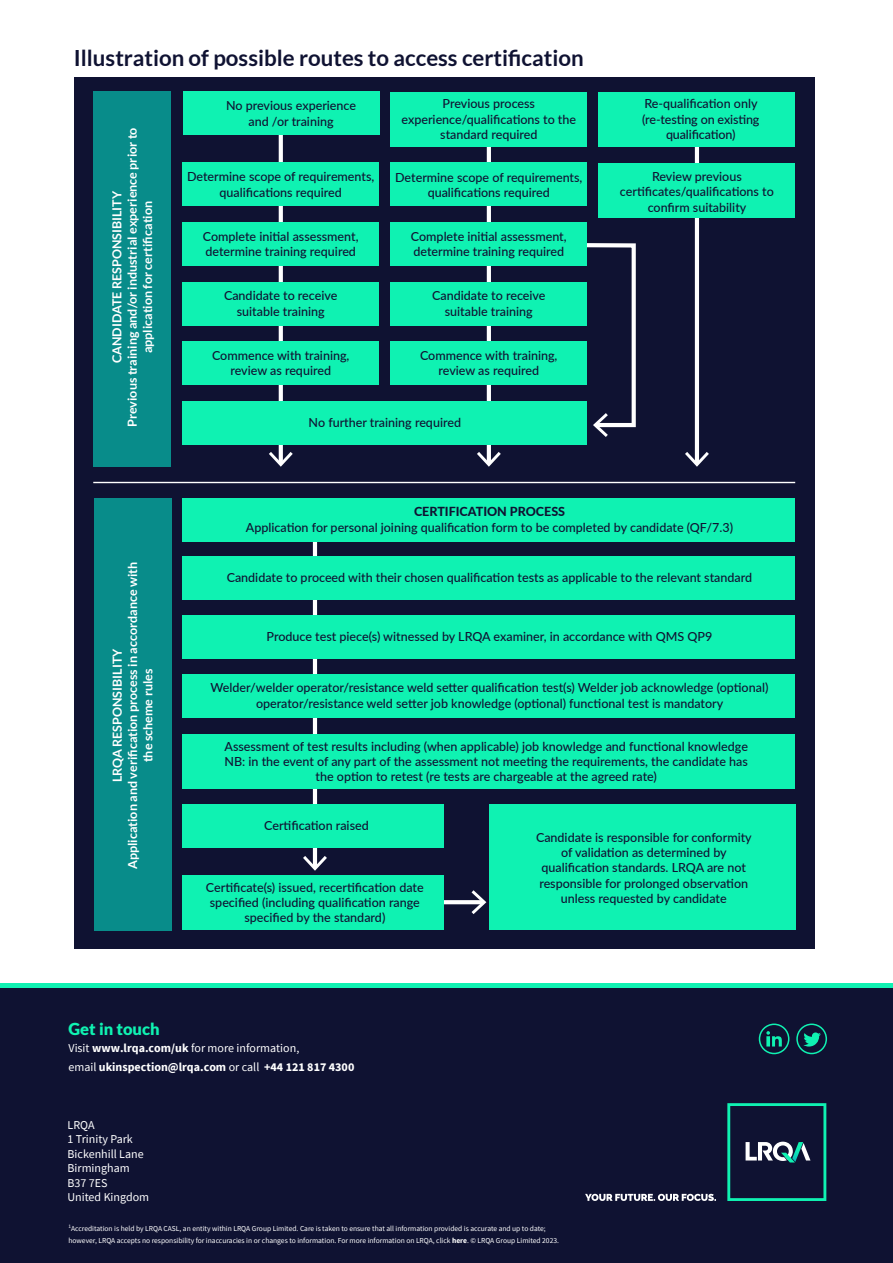
<style>
.page{position:relative;width:893px;height:1263px;background:#fff}
.page>*{position:absolute;margin:0;border:0;box-sizing:border-box;transform-origin:0 0}
.t1{font:700 22.2px "Lato";color:#0f1232}
.t2{font:900 16.5px "Lato";color:#0ff2b2}
.t3{font:500 12.45px/15.3px "Lato";color:#0f1232;text-align:center}
.t4{font:700 12.45px/15.3px "Lato";color:#fff;text-align:center}
.t5{font:700 12px/19.8px "Source Sans Pro";color:#fff}
.t6{font:12px/14.4px "Source Sans Pro";color:#fff}
.t7{font:7.5px/12px "Source Sans Pro";color:#fff}
.s1{font-weight:800}
.s2{font-weight:400}
.s3{font-weight:700}
</style>
<div class="page">
<div style="left:0;top:988px;width:893px;height:275px;background:#0f1232"></div>
<div style="left:0;top:983px;width:893px;height:5px;background:#0ff2b2"></div>
<svg style="left:585px;top:1194px;width:131px;height:7px"></svg>
<svg style="left:727px;top:1103px;width:99px;height:98px"></svg>
<svg style="left:796px;top:1023px;width:31px;height:31px"></svg>
<svg style="left:759px;top:1023px;width:30px;height:31px"></svg>
<div style="left:74px;top:78px;width:741px;height:871px;background:#0f1232"></div>
<hr style="left:313px;top:515px;width:4px;height:352px;background:#fff">
<svg style="left:303px;top:856px;width:24px;height:15px"></svg>
<svg style="left:444px;top:900px;width:28px;height:4px"></svg>
<svg style="left:472px;top:890px;width:14px;height:24px"></svg>
<svg style="left:575px;top:243px;width:61px;height:194px"></svg>
<hr style="left:695px;top:111px;width:4px;height:353px;background:#fff">
<svg style="left:685px;top:452px;width:24px;height:15px"></svg>
<hr style="left:487px;top:111px;width:4px;height:353px;background:#fff">
<svg style="left:477px;top:452px;width:24px;height:15px"></svg>
<svg style="left:279px;top:135px;width:4px;height:317px"></svg>
<svg style="left:269px;top:452px;width:24px;height:15px"></svg>
<div style="left:93px;top:92px;width:78px;height:375px;background:#088c8a"></div>
<div style="left:183px;top:92px;width:196px;height:43px;background:#0ff2b2"></div>
<div style="left:391px;top:92px;width:196px;height:55px;background:#0ff2b2"></div>
<div style="left:599px;top:92px;width:196px;height:55px;background:#0ff2b2"></div>
<div style="left:183px;top:163px;width:196px;height:43px;background:#0ff2b2"></div>
<div style="left:391px;top:163px;width:196px;height:43px;background:#0ff2b2"></div>
<div style="left:599px;top:163px;width:196px;height:55px;background:#0ff2b2"></div>
<div style="left:183px;top:222px;width:196px;height:44px;background:#0ff2b2"></div>
<div style="left:391px;top:222px;width:196px;height:44px;background:#0ff2b2"></div>
<div style="left:183px;top:282px;width:196px;height:43px;background:#0ff2b2"></div>
<div style="left:391px;top:282px;width:196px;height:43px;background:#0ff2b2"></div>
<div style="left:183px;top:342px;width:196px;height:43px;background:#0ff2b2"></div>
<div style="left:391px;top:342px;width:196px;height:43px;background:#0ff2b2"></div>
<div style="left:183px;top:401px;width:404px;height:44px;background:#0ff2b2"></div>
<hr style="left:93px;top:482px;width:702px;height:1px;background:#fff">
<div style="left:94px;top:498px;width:77px;height:432px;background:#088c8a"></div>
<div style="left:183px;top:498px;width:612px;height:44px;background:#0ff2b2"></div>
<div style="left:183px;top:556px;width:612px;height:43px;background:#0ff2b2"></div>
<div style="left:183px;top:615px;width:612px;height:44px;background:#0ff2b2"></div>
<div style="left:183px;top:674px;width:612px;height:44px;background:#0ff2b2"></div>
<div style="left:183px;top:734px;width:612px;height:55px;background:#0ff2b2"></div>
<div style="left:183px;top:804px;width:261px;height:44px;background:#0ff2b2"></div>
<div style="left:183px;top:875px;width:261px;height:55px;background:#0ff2b2"></div>
<div style="left:489px;top:804px;width:306px;height:126px;background:#0ff2b2"></div>
<p class="t1" style="left:74px;top:45px;width:511px">Illustration of possible routes to access certification</p>
<p class="t4" style="left:109px;top:427px;width:301px;rotate:-90deg">CANDIDATE RESPONSIBILITY<br>Previous training and/or industrial experience prior to application for certification</p>
<p class="t4" style="left:110px;top:869px;width:309px;rotate:-90deg">LRQA RESPONSIBILITY<br>Application and verification process in accordance with the scheme rules</p>
<p class="t3" style="left:226px;top:98px;width:132px">No previous experience and /or training</p>
<p class="t3" style="left:402px;top:96px;width:176px">Previous process experience/qualifications to the standard required</p>
<p class="t3" style="left:642px;top:96px;width:119px">Re-qualification only (re-testing on existing qualification)</p>
<p class="t3" style="left:187px;top:168px;width:189px">Determine scope of requirements, qualifications required</p>
<p class="t3" style="left:395px;top:169px;width:189px">Determine scope of requirements, qualifications required</p>
<p class="t3" style="left:620px;top:168px;width:155px">Review previous certificates/qualifications to confirm suitability</p>
<p class="t3" style="left:203px;top:228px;width:157px;text-align:left">Complete initial assessment, determine training required</p>
<p class="t3" style="left:411px;top:228px;width:157px;text-align:left">Complete initial assessment, determine training required</p>
<p class="t3" style="left:224px;top:287px;width:115px">Candidate to receive suitable training</p>
<p class="t3" style="left:432px;top:287px;width:115px">Candidate to receive suitable training</p>
<p class="t3" style="left:212px;top:347px;width:139px">Commence with training, review as required</p>
<p class="t3" style="left:420px;top:347px;width:139px">Commence with training, review as required</p>
<p class="t3" style="left:309px;top:414px;width:154px">No further training required</p>
<p class="t3" style="left:246px;top:504px;width:489px"><span class="s1">CERTIFICATION PROCESS<br></span>Application for personal joining qualification form to be completed by candidate (QF/7.3)</p>
<p class="t3" style="left:227px;top:569px;width:527px">Candidate to proceed with their chosen qualification tests as applicable to the relevant standard</p>
<p class="t3" style="left:267px;top:628px;width:447px">Produce test piece(s) witnessed by LRQA examiner, in accordance with QMS QP9</p>
<p class="t3" style="left:211px;top:680px;width:559px">Welder/welder operator/resistance weld setter qualification test(s) Welder job acknowledge (optional) operator/resistance weld setter job knowledge (optional) functional test is mandatory</p>
<p class="t3" style="left:225px;top:738px;width:525px">Assessment of test results including (when applicable) job knowledge and functional knowledge<br>NB: in the event of any part of the assessment not meeting the requirements, the candidate has the option to retest (re tests are chargeable at the agreed rate)</p>
<p class="t3" style="left:264px;top:817px;width:106px">Certification raised</p>
<p class="t3" style="left:206px;top:879px;width:219px">Certificate(s) issued, recertification date specified (including qualification range specified by the standard)</p>
<p class="t3" style="left:536px;top:829px;width:217px">Candidate is responsible for conformity of validation as determined by qualification standards. LRQA are not responsible for prolonged observation unless requested by candidate</p>
<p class="t2" style="left:68px;top:1019px;width:93px">Get in touch</p>
<p class="t5" style="left:68px;top:1037px;width:287px"><span class="s2">Visit</span> www.lrqa.com/uk <span class="s2">for more information,<br>email</span> ukinspection@lrqa.com <span class="s2">or call</span> +44 121 817 4300</p>
<p class="t6" style="left:68px;top:1118px;width:83px">LRQA<br>1 Trinity Park<br>Bickenhill Lane<br>Birmingham<br>B37 7ES<br>United Kingdom</p>
<p class="t7" style="left:68px;top:1222px;width:492px"><sup>1</sup>Accreditation is held by LRQA CASL, an entity within LRQA Group Limited. Care is taken to ensure that all information provided is accurate and up to date; however, LRQA accepts no responsibility for inaccuracies in or changes to information. For more information on LRQA, click <span class="s3">here</span>. © LRQA Group Limited 2023.</p>
</div>
